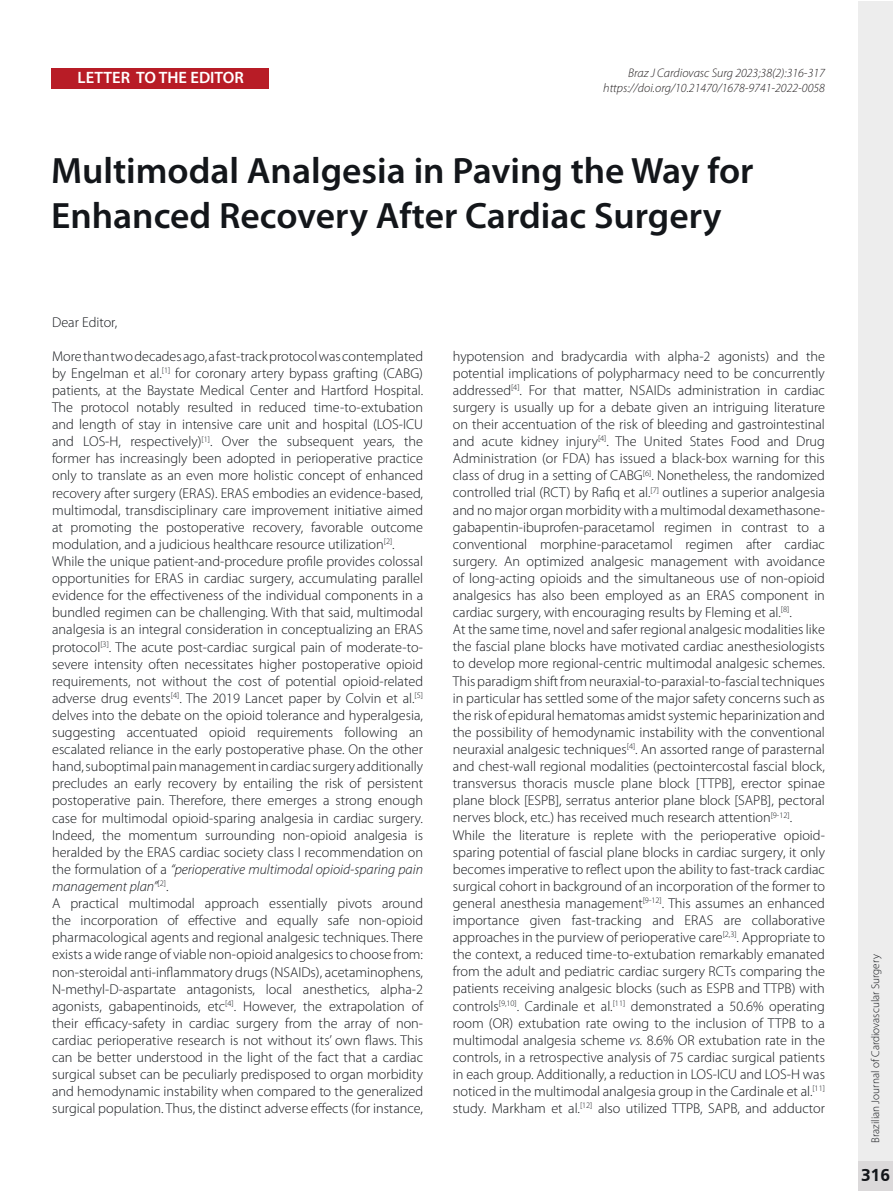
<style>
.page{position:relative;width:893px;height:1191px;background:#fff}
.page>*{position:absolute;margin:0;border:0;box-sizing:border-box;transform-origin:0 0}
.Texto__s{font:600 36.75px/45px "Myriad Pro";color:#13161a}
.t1{font:700 18px "Frutiger";color:#13161a}
.t2{font:600 16.5px "Myriad Pro";color:#fff}
.Texto__s-2{font:300 14.25px/17.1px "Myriad Pro";color:#13161a;text-align:justify}
.t3{font:italic 300 12.45px/15px "Myriad Pro";color:#231f20;text-align:right}
.t4{font:300 11.25px "Myriad Pro";color:#13161a}
.s1{font-style:italic}
</style>
<div class="page">
<div style="left:858px;top:1px;width:35px;height:1189px;background:#ededed"></div>
<div style="left:858px;top:1161px;width:35px;height:30px;background:#dbd9da"></div>
<div style="left:51px;top:68px;width:217px;height:20px;background:#b81c26"></div>
<p class="t2" style="left:78px;top:67px;width:168px">LETTER TO THE EDITOR</p>
<p class="t3" style="left:603px;top:66px;width:223px">Braz J Cardiovasc Surg 2023;38(2):316-317 https://doi.org/10.21470/1678-9741-2022-0058</p>
<p class="Texto__s" style="left:51px;top:147px;width:704px">Multimodal Analgesia in Paving the Way for<br>Enhanced Recovery After Cardiac Surgery</p>
<p class="Texto__s-2" style="left:52px;top:313px;width:67px">Dear Editor,</p>
<p class="Texto__s-2" style="left:52px;top:347px;width:373px">More than two decades ago, a fast-track protocol was contemplated by Engelman et al.<sup>[1]</sup> for coronary artery bypass grafting (CABG) patients, at the Baystate Medical Center and Hartford Hospital.<br>The protocol notably resulted in reduced time-to-extubation and length of stay in intensive care unit and hospital (LOS-ICU and LOS-H, respectively)<sup>[1]</sup>. Over the subsequent years, the former has increasingly been adopted in perioperative practice only to translate as an even more holistic concept of enhanced recovery after surgery (ERAS). ERAS embodies an evidence-based, multimodal, transdisciplinary care improvement initiative aimed at promoting the postoperative recovery, favorable outcome modulation, and a judicious healthcare resource utilization<sup>[2]</sup>.</p>
<p class="Texto__s-2" style="left:52px;top:552px;width:373px">While the unique patient-and-procedure profile provides colossal opportunities for ERAS in cardiac surgery, accumulating parallel evidence for the effectiveness of the individual components in a bundled regimen can be challenging. With that said, multimodal analgesia is an integral consideration in conceptualizing an ERAS protocol<sup>[3]</sup>. The acute post-cardiac surgical pain of moderate-to&shy;severe intensity often necessitates higher postoperative opioid requirements, not without the cost of potential opioid-related adverse drug events<sup>[4]</sup>. The 2019 Lancet paper by Colvin et al.<sup>[5] </sup>delves into the debate on the opioid tolerance and hyperalgesia, suggesting accentuated opioid requirements following an escalated reliance in the early postoperative phase. On the other hand, suboptimal pain management in cardiac surgery additionally precludes an early recovery by entailing the risk of persistent postoperative pain. Therefore, there emerges a strong enough case for multimodal opioid-sparing analgesia in cardiac surgery.<br>Indeed, the momentum surrounding non-opioid analgesia is heralded by the ERAS cardiac society class I recommendation on the formulation of a <span class="s1">“perioperative multimodal opioid-sparing pain management plan”</span><sup>[2]</sup>.</p>
<p class="Texto__s-2" style="left:52px;top:894px;width:373px">A practical multimodal approach essentially pivots around the incorporation of effective and equally safe non-opioid pharmacological agents and regional analgesic techniques. There exists a wide range of viable non-opioid analgesics to choose from: non-steroidal anti-inflammatory drugs (NSAIDs), acetaminophens, N-methyl-D-aspartate antagonists, local anesthetics, alpha-2 agonists, gabapentinoids, etc<sup>[4]</sup>. However, the extrapolation of their efficacy-safety in cardiac surgery from the array of non&shy;cardiac perioperative research is not without its’ own flaws. This can be better understood in the light of the fact that a cardiac surgical subset can be peculiarly predisposed to organ morbidity and hemodynamic instability when compared to the generalized surgical population. Thus, the distinct adverse effects (for instance,</p>
<p class="Texto__s-2" style="left:453px;top:347px;width:374px">hypotension and bradycardia with alpha-2 agonists) and the potential implications of polypharmacy need to be concurrently addressed<sup>[4]</sup>. For that matter, NSAIDs administration in cardiac surgery is usually up for a debate given an intriguing literature on their accentuation of the risk of bleeding and gastrointestinal and acute kidney injury<sup>[4]</sup>. The United States Food and Drug Administration (or FDA) has issued a black-box warning for this class of drug in a setting of CABG<sup>[6]</sup>. Nonetheless, the randomized controlled trial (RCT) by Rafiq et al.<sup>[7]</sup> outlines a superior analgesia and no major organ morbidity with a multimodal dexamethasone&shy;gabapentin-ibuprofen-paracetamol regimen in contrast to a conventional morphine-paracetamol regimen after cardiac surgery. An optimized analgesic management with avoidance of long-acting opioids and the simultaneous use of non-opioid analgesics has also been employed as an ERAS component in cardiac surgery, with encouraging results by Fleming et al.<sup>[8]</sup>.</p>
<p class="Texto__s-2" style="left:453px;top:621px;width:374px">At the same time, novel and safer regional analgesic modalities like the fascial plane blocks have motivated cardiac anesthesiologists to develop more regional-centric multimodal analgesic schemes.<br>This paradigm shift from neuraxial-to-paraxial-to-fascial techniques in particular has settled some of the major safety concerns such as the risk of epidural hematomas amidst systemic heparinization and the possibility of hemodynamic instability with the conventional neuraxial analgesic techniques<sup>[4]</sup>. An assorted range of parasternal and chest-wall regional modalities (pectointercostal fascial block, transversus thoracis muscle plane block [TTPB], erector spinae plane block [ESPB], serratus anterior plane block [SAPB], pectoral nerves block, etc.) has received much research attention<sup>[9-12]</sup>.</p>
<p class="Texto__s-2" style="left:453px;top:826px;width:374px">While the literature is replete with the perioperative opioid&shy;sparing potential of fascial plane blocks in cardiac surgery, it only becomes imperative to reflect upon the ability to fast-track cardiac surgical cohort in background of an incorporation of the former to general anesthesia management<sup>[9-12]</sup>. This assumes an enhanced importance given fast-tracking and ERAS are collaborative approaches in the purview of perioperative care<sup>[2,3]</sup>. Appropriate to the context, a reduced time-to-extubation remarkably emanated from the adult and pediatric cardiac surgery RCTs comparing the patients receiving analgesic blocks (such as ESPB and TTPB) with controls<sup>[9,10]</sup>. Cardinale et al.<sup>[11]</sup> demonstrated a 50.6% operating room (OR) extubation rate owing to the inclusion of TTPB to a multimodal analgesia scheme <span class="s1">vs.</span> 8.6% OR extubation rate in the controls, in a retrospective analysis of 75 cardiac surgical patients in each group. Additionally, a reduction in LOS-ICU and LOS-H was noticed in the multimodal analgesia group in the Cardinale et al.<sup>[11] </sup>study. Markham et al.<sup>[12]</sup> also utilized TTPB, SAPB, and adductor</p>
<p class="t4" style="left:869px;top:1142px;width:190px;rotate:-90deg">Brazilian Journal of Cardiovascular Surgery</p>
<p class="t1" style="left:861px;top:1164px;width:30px">316</p>
</div>
